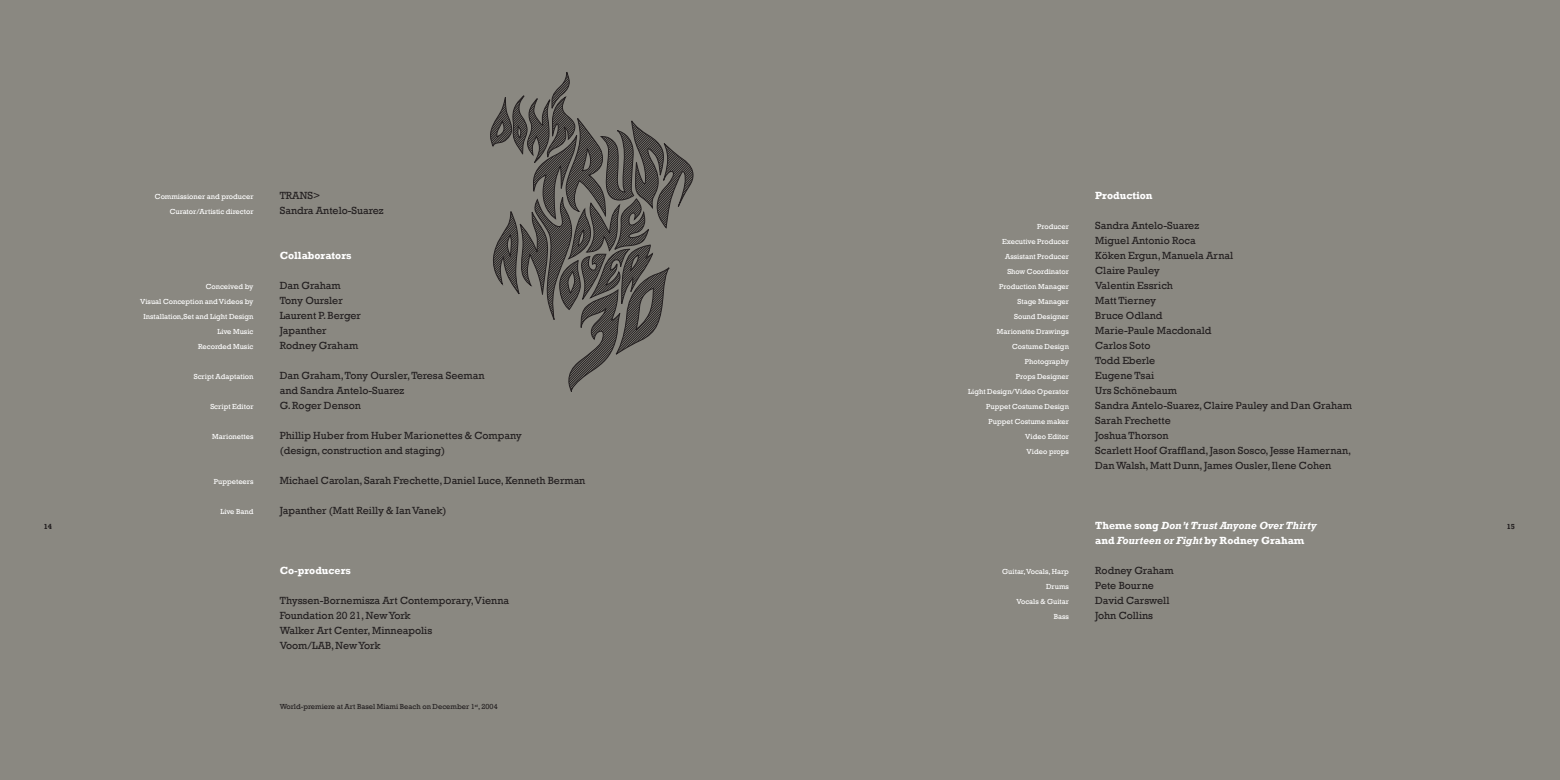
<style>
.page{position:relative;width:1560px;height:780px;background:#fff}
.page>*{position:absolute;margin:0;border:0;box-sizing:border-box;transform-origin:0 0}
.t1{font:10.62px/15px "Rockwell";color:#231f20}
.t2{font:italic 700 10.62px/15px "Rockwell";color:#fff}
.t3{font:700 10.62px "Rockwell";color:#fff}
.t4{font:7.5px "Rockwell";color:#fff}
.t5{font:7.5px "Rockwell";color:#231f20}
.t6{font:700 7.5px "Rockwell";color:#231f20}
.s1{font-style:normal}
</style>
<div class="page">
<div style="left:0;top:0;width:780px;height:780px;background:#8a8881"></div>
<div style="left:780px;top:0;width:779px;height:780px;background:#8a8881"></div>
<svg style="left:490px;top:72px;width:203px;height:320px"></svg>
<p class="t6" style="left:44px;top:522px;width:10px">14</p>
<p class="t6" style="left:44px;top:526px;width:10px">14</p>
<p class="t4" style="left:155px;top:192px;width:100px">Commissioner and producer</p>
<p class="t1" style="left:280px;top:188px;width:42px">TRANS&gt;</p>
<p class="t4" style="left:170px;top:207px;width:85px">Curator/Artistic director</p>
<p class="t1" style="left:280px;top:203px;width:105px">Sandra Antelo-Suarez</p>
<p class="t3" style="left:280px;top:249px;width:73px">Collaborators</p>
<p class="t4" style="left:206px;top:282px;width:49px">Conceived by</p>
<p class="t1" style="left:280px;top:278px;width:62px">Dan Graham</p>
<p class="t4" style="left:140px;top:297px;width:115px">Visual Conception and Videos by</p>
<p class="t1" style="left:280px;top:293px;width:64px">Tony Oursler</p>
<p class="t4" style="left:143px;top:312px;width:111px">Installation,Set and Light Design</p>
<p class="t1" style="left:280px;top:308px;width:83px">Laurent P. Berger</p>
<p class="t4" style="left:217px;top:327px;width:38px">Live Music</p>
<p class="t1" style="left:280px;top:323px;width:48px">Japanther</p>
<p class="t4" style="left:198px;top:342px;width:57px">Recorded Music</p>
<p class="t1" style="left:280px;top:338px;width:80px">Rodney Graham</p>
<p class="t4" style="left:194px;top:372px;width:61px">Script Adaptation</p>
<p class="t1" style="left:280px;top:368px;width:206px">Dan Graham, Tony Oursler, Teresa Seeman and Sandra Antelo-Suarez</p>
<p class="t4" style="left:210px;top:402px;width:45px">Script Editor</p>
<p class="t1" style="left:280px;top:398px;width:83px">G. Roger Denson</p>
<p class="t4" style="left:212px;top:432px;width:43px">Marionettes</p>
<p class="t1" style="left:280px;top:428px;width:243px">Phillip Huber from Huber Marionettes &amp; Company (design, construction and staging)</p>
<p class="t4" style="left:214px;top:477px;width:41px">Puppeteers</p>
<p class="t1" style="left:280px;top:473px;width:307px">Michael Carolan, Sarah Frechette, Daniel Luce, Kenneth Berman</p>
<p class="t4" style="left:220px;top:507px;width:35px">Live Band</p>
<p class="t1" style="left:280px;top:503px;width:168px">Japanther (Matt Reilly &amp; Ian Vanek)</p>
<p class="t3" style="left:280px;top:564px;width:73px">Co-producers</p>
<p class="t1" style="left:280px;top:593px;width:231px">Thyssen-Bornemisza Art Contemporary, Vienna<br>Foundation 20 21, New York<br>Walker Art Center, Minneapolis<br>Voom/LAB, New York</p>
<p class="t5" style="left:280px;top:702px;width:219px">World-premiere at Art Basel Miami Beach on December 1<sup>st</sup>, 2004</p>
<p class="t3" style="left:1095px;top:189px;width:59px">Production</p>
<p class="t4" style="left:1037px;top:222px;width:33px">Producer</p>
<p class="t1" style="left:1095px;top:218px;width:105px">Sandra Antelo-Suarez</p>
<p class="t4" style="left:1002px;top:237px;width:68px">Executive Producer</p>
<p class="t1" style="left:1095px;top:233px;width:102px">Miguel Antonio Roca</p>
<p class="t4" style="left:1005px;top:252px;width:65px">Assistant Producer</p>
<p class="t1" style="left:1095px;top:248px;width:139px">Köken Ergun, Manuela Arnal</p>
<p class="t4" style="left:1007px;top:267px;width:63px">Show Coordinator</p>
<p class="t1" style="left:1095px;top:263px;width:66px">Claire Pauley</p>
<p class="t4" style="left:999px;top:282px;width:71px">Production Manager</p>
<p class="t1" style="left:1095px;top:278px;width:79px">Valentin Essrich</p>
<p class="t4" style="left:1017px;top:297px;width:53px">Stage Manager</p>
<p class="t1" style="left:1095px;top:293px;width:62px">Matt Tierney</p>
<p class="t4" style="left:1013px;top:312px;width:56px">Sound Designer</p>
<p class="t1" style="left:1095px;top:308px;width:69px">Bruce Odland</p>
<p class="t4" style="left:996px;top:327px;width:73px">Marionette Drawings</p>
<p class="t1" style="left:1095px;top:323px;width:118px">Marie-Paule Macdonald</p>
<p class="t4" style="left:1012px;top:342px;width:58px">Costume Design</p>
<p class="t1" style="left:1095px;top:338px;width:57px">Carlos Soto</p>
<p class="t4" style="left:1024px;top:357px;width:46px">Photography</p>
<p class="t1" style="left:1095px;top:353px;width:62px">Todd Eberle</p>
<p class="t4" style="left:1015px;top:372px;width:54px">Props Designer</p>
<p class="t1" style="left:1095px;top:368px;width:60px">Eugene Tsai</p>
<p class="t4" style="left:968px;top:387px;width:102px">Light Design/Video Operator</p>
<p class="t1" style="left:1095px;top:383px;width:83px">Urs Schönebaum</p>
<p class="t4" style="left:986px;top:402px;width:84px">Puppet Costume Design</p>
<p class="t1" style="left:1095px;top:398px;width:258px">Sandra Antelo-Suarez, Claire Pauley and Dan Graham</p>
<p class="t4" style="left:988px;top:417px;width:82px">Puppet Costume maker</p>
<p class="t1" style="left:1095px;top:413px;width:77px">Sarah Frechette</p>
<p class="t4" style="left:1025px;top:432px;width:45px">Video Editor</p>
<p class="t1" style="left:1095px;top:428px;width:75px">Joshua Thorson</p>
<p class="t4" style="left:1026px;top:447px;width:44px">Video props</p>
<p class="t1" style="left:1095px;top:443px;width:257px">Scarlett Hoof Graffland, Jason Sosco, Jesse Hamernan,<br>Dan Walsh,Matt Dunn, James Ousler, Ilene Cohen</p>
<p class="t2" style="left:1095px;top:518px;width:223px"><span class="s1">Theme song</span> Don’t Trust Anyone Over Thirty <span class="s1">and</span> Fourteen or Fight <span class="s1">by Rodney Graham</span></p>
<p class="t4" style="left:1002px;top:567px;width:68px">Guitar, Vocals, Harp</p>
<p class="t1" style="left:1095px;top:563px;width:80px">Rodney Graham</p>
<p class="t4" style="left:1045px;top:582px;width:24px">Drums</p>
<p class="t1" style="left:1095px;top:578px;width:60px">Pete Bourne</p>
<p class="t4" style="left:1016px;top:597px;width:54px">Vocals &amp; Guitar</p>
<p class="t1" style="left:1095px;top:593px;width:76px">David Carswell</p>
<p class="t4" style="left:1053px;top:612px;width:17px">Bass</p>
<p class="t1" style="left:1095px;top:608px;width:59px">John Collins</p>
<p class="t6" style="left:1506px;top:522px;width:10px">15</p>
<p class="t6" style="left:1506px;top:527px;width:10px">15</p>
</div>
